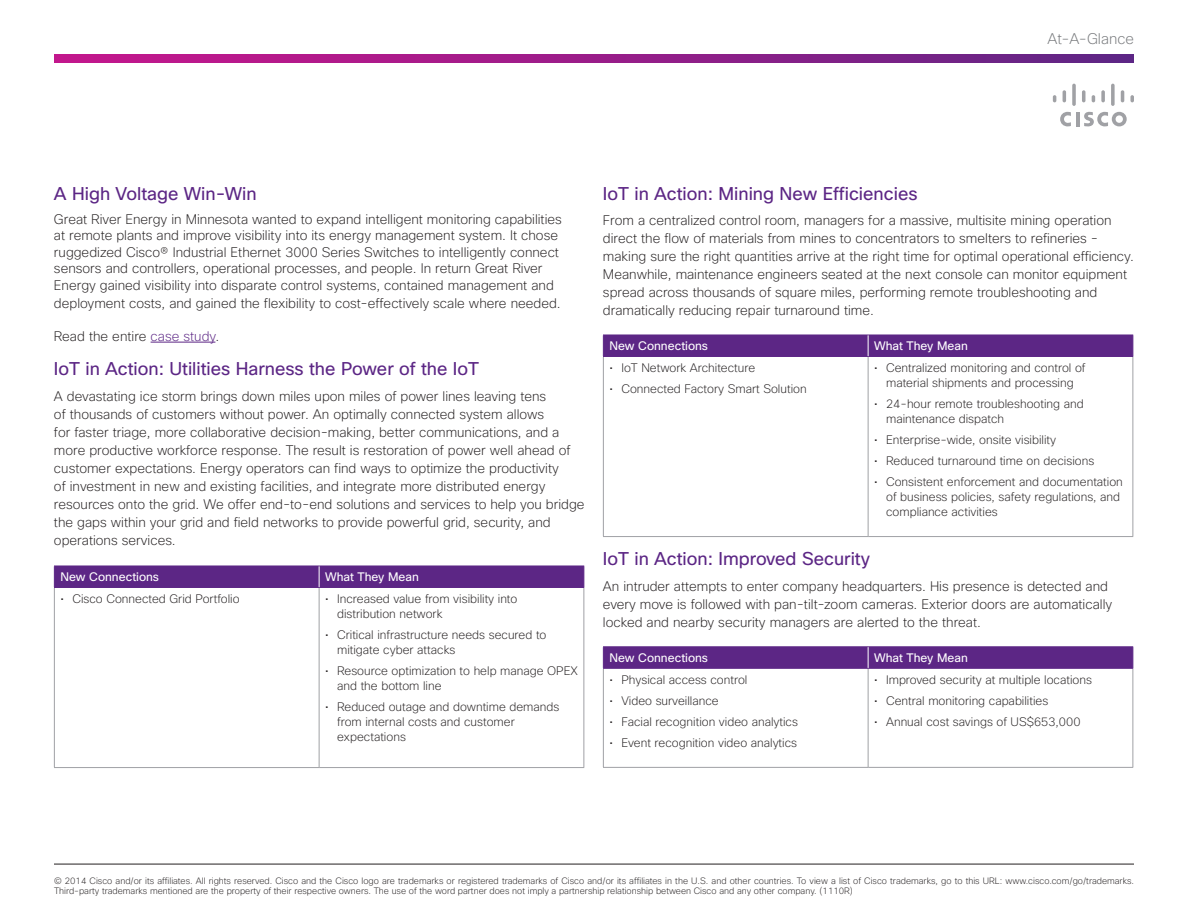
<style>
.page{position:relative;width:1188px;height:918px;background:#fff}
.page>*{position:absolute;margin:0;border:0;box-sizing:border-box;transform-origin:0 0}
.Subhead_1{font:18px "Cisco Sans";color:#5c2685}
.t1{font:200 15px "Cisco Sans";color:#76787b}
.Body_1{font:200 13.5px/18px "Cisco Sans";color:#231f20}
.t2{font:200 12px/15px "Cisco Sans";color:#231f20}
.Body_1-2{font:12px "Cisco Sans";color:#fff}
.t3{font:200 9px/9.8px "Cisco Sans";color:#231f20}
.s1{color:#5c2685}
</style>
<div class="page">
<hr style="left:54px;top:864px;width:1080px;height:1px;background:#231f20">
<svg style="left:54px;top:54px;width:1080px;height:8px;background:#961d88"></svg>
<hr style="left:1076px;top:112px;width:3px;height:14px;background:#a0a1a5">
<svg style="left:1060px;top:112px;width:11px;height:14px"></svg>
<svg style="left:1084px;top:112px;width:43px;height:14px"></svg>
<svg style="left:1053px;top:95px;width:3px;height:7px"></svg>
<svg style="left:1063px;top:90px;width:3px;height:12px"></svg>
<svg style="left:1072px;top:84px;width:4px;height:22px"></svg>
<svg style="left:1082px;top:90px;width:3px;height:12px"></svg>
<svg style="left:1092px;top:95px;width:3px;height:7px"></svg>
<svg style="left:1101px;top:90px;width:4px;height:12px"></svg>
<svg style="left:1111px;top:84px;width:4px;height:22px"></svg>
<svg style="left:1121px;top:90px;width:3px;height:12px"></svg>
<svg style="left:1130px;top:95px;width:4px;height:7px"></svg>
<hr style="left:151px;top:342px;width:64px;height:1px;background:#5c2685">
<hr style="left:54px;top:588px;width:1px;height:179px;background:#a0a1a5">
<hr style="left:319px;top:588px;width:1px;height:179px;background:#a0a1a5">
<hr style="left:583px;top:588px;width:1px;height:179px;background:#a0a1a5">
<hr style="left:54px;top:767px;width:265px;height:1px;background:#a0a1a5">
<hr style="left:319px;top:767px;width:265px;height:1px;background:#a0a1a5">
<hr style="left:54px;top:587px;width:265px;height:1px;background:#5c2685">
<hr style="left:319px;top:587px;width:265px;height:1px;background:#5c2685">
<div style="left:54px;top:566px;width:530px;height:21px;background:#5c2685"></div>
<hr style="left:603px;top:357px;width:1px;height:179px;background:#a0a1a5">
<hr style="left:868px;top:357px;width:1px;height:179px;background:#a0a1a5">
<hr style="left:1132px;top:357px;width:1px;height:179px;background:#a0a1a5">
<hr style="left:603px;top:536px;width:265px;height:1px;background:#a0a1a5">
<hr style="left:868px;top:536px;width:265px;height:1px;background:#a0a1a5">
<hr style="left:603px;top:356px;width:265px;height:1px;background:#5c2685">
<hr style="left:868px;top:356px;width:265px;height:1px;background:#5c2685">
<div style="left:603px;top:335px;width:530px;height:21px;background:#5c2685"></div>
<hr style="left:603px;top:669px;width:1px;height:98px;background:#a0a1a5">
<hr style="left:868px;top:669px;width:1px;height:98px;background:#a0a1a5">
<hr style="left:1132px;top:669px;width:1px;height:98px;background:#a0a1a5">
<hr style="left:603px;top:767px;width:265px;height:1px;background:#a0a1a5">
<hr style="left:868px;top:767px;width:265px;height:1px;background:#a0a1a5">
<hr style="left:603px;top:646px;width:265px;height:1px;background:#5c2685">
<hr style="left:868px;top:646px;width:265px;height:1px;background:#5c2685">
<hr style="left:603px;top:668px;width:265px;height:1px;background:#5c2685">
<hr style="left:868px;top:668px;width:265px;height:1px;background:#5c2685">
<div style="left:603px;top:647px;width:530px;height:21px;background:#5c2685"></div>
<p class="t1" style="left:1048px;top:29px;width:88px">At-A-Glance</p>
<p class="Subhead_1" style="left:54px;top:182px;width:204px">A High Voltage Win-Win</p>
<p class="Body_1" style="left:54px;top:211px;width:509px;line-height:16.5px">Great River Energy in Minnesota wanted to expand intelligent monitoring capabilities at remote plants and improve visibility into its energy management system. It chose ruggedized Cisco® Industrial Ethernet 3000 Series Switches to intelligently connect sensors and controllers, operational processes, and people. In return Great River Energy gained visibility into disparate control systems, contained management and</p>
<p class="Body_1" style="left:54px;top:294px;width:508px">deployment costs, and gained the flexibility to cost-effectively scale where needed.</p>
<p class="Body_1" style="left:54px;top:327px;width:167px">Read the entire <span class="s1">case study</span>.</p>
<p class="Subhead_1" style="left:54px;top:357px;width:426px">IoT in Action: Utilities Harness the Power of the IoT</p>
<p class="Body_1" style="left:54px;top:387px;width:532px">A devastating ice storm brings down miles upon miles of power lines leaving tens<br>of thousands of customers without power. An optimally connected system allows<br>for faster triage, more collaborative decision-making, better communications, and a more productive workforce response. The result is restoration of power well ahead of customer expectations. Energy operators can find ways to optimize the productivity<br>of investment in new and existing facilities, and integrate more distributed energy resources onto the grid. We offer end-to-end solutions and services to help you bridge the gaps within your grid and field networks to provide powerful grid, security, and operations services.</p>
<p class="Body_1-2" style="left:60px;top:570px;width:100px">New Connections</p>
<p class="Body_1-2" style="left:325px;top:570px;width:95px">What They Mean</p>
<p class="t2" style="left:60px;top:591px;width:181px">• Cisco Connected Grid Portfolio</p>
<p class="t2" style="left:337px;top:591px;width:182px;text-indent:-12px">• Increased value from visibility into distribution network</p>
<p class="t2" style="left:337px;top:627px;width:211px;text-indent:-12px">• Critical infrastructure needs secured to mitigate cyber attacks</p>
<p class="t2" style="left:337px;top:663px;width:242px;text-indent:-12px">• Resource optimization to help manage OPEX and the bottom line</p>
<p class="t2" style="left:337px;top:699px;width:224px;text-indent:-12px">• Reduced outage and downtime demands from internal costs and customer expectations</p>
<p class="Subhead_1" style="left:603px;top:182px;width:316px">IoT in Action: Mining New Efficiencies</p>
<p class="Body_1" style="left:603px;top:211px;width:532px">From a centralized control room, managers for a massive, multisite mining operation direct the flow of materials from mines to concentrators to smelters to refineries - making sure the right quantities arrive at the right time for optimal operational efficiency.<br>Meanwhile, maintenance engineers seated at the next console can monitor equipment spread across thousands of square miles, performing remote troubleshooting and dramatically reducing repair turnaround time.</p>
<p class="Body_1-2" style="left:609px;top:339px;width:100px">New Connections</p>
<p class="Body_1-2" style="left:874px;top:339px;width:95px">What They Mean</p>
<p class="t2" style="left:609px;top:360px;width:147px">• IoT Network Architecture</p>
<p class="t2" style="left:609px;top:381px;width:199px">• Connected Factory Smart Solution</p>
<p class="t2" style="left:874px;top:360px;width:213px;text-align:center">• Centralized monitoring and control of material shipments and processing</p>
<p class="t2" style="left:886px;top:396px;width:199px;text-indent:-12px">• 24-hour remote troubleshooting and maintenance dispatch</p>
<p class="t2" style="left:874px;top:432px;width:184px">• Enterprise-wide, onsite visibility</p>
<p class="t2" style="left:874px;top:453px;width:222px">• Reduced turnaround time on decisions</p>
<p class="t2" style="left:886px;top:474px;width:238px;text-indent:-12px">• Consistent enforcement and documentation of business policies, safety regulations, and compliance activities</p>
<p class="Subhead_1" style="left:603px;top:548px;width:268px">IoT in Action: Improved Security</p>
<p class="Body_1" style="left:603px;top:577px;width:511px">An intruder attempts to enter company headquarters. His presence is detected and every move is followed with pan-tilt-zoom cameras. Exterior doors are automatically locked and nearby security managers are alerted to the threat.</p>
<p class="Body_1-2" style="left:609px;top:650px;width:100px">New Connections</p>
<p class="Body_1-2" style="left:874px;top:650px;width:95px">What They Mean</p>
<p class="t2" style="left:609px;top:672px;width:140px">• Physical access control</p>
<p class="t2" style="left:609px;top:693px;width:111px">• Video surveillance</p>
<p class="t2" style="left:609px;top:714px;width:190px">• Facial recognition video analytics</p>
<p class="t2" style="left:609px;top:735px;width:189px">• Event recognition video analytics</p>
<p class="t2" style="left:874px;top:672px;width:219px">• Improved security at multiple locations</p>
<p class="t2" style="left:874px;top:693px;width:176px">• Central monitoring capabilities</p>
<p class="t2" style="left:874px;top:714px;width:208px">• Annual cost savings of US$653,000</p>
<p class="t3" style="left:54px;top:876px;width:1082px">© 2014 Cisco and/or its affiliates. All rights reserved. Cisco and the Cisco logo are trademarks or registered trademarks of Cisco and/or its affiliates in the U.S. and other countries. To view a list of Cisco trademarks, go to this URL: www.cisco.com/go/trademarks.<br>Third-party trademarks mentioned are the property of their respective owners. The use of the word partner does not imply a partnership relationship between Cisco and any other company. (1110R)</p>
</div>
